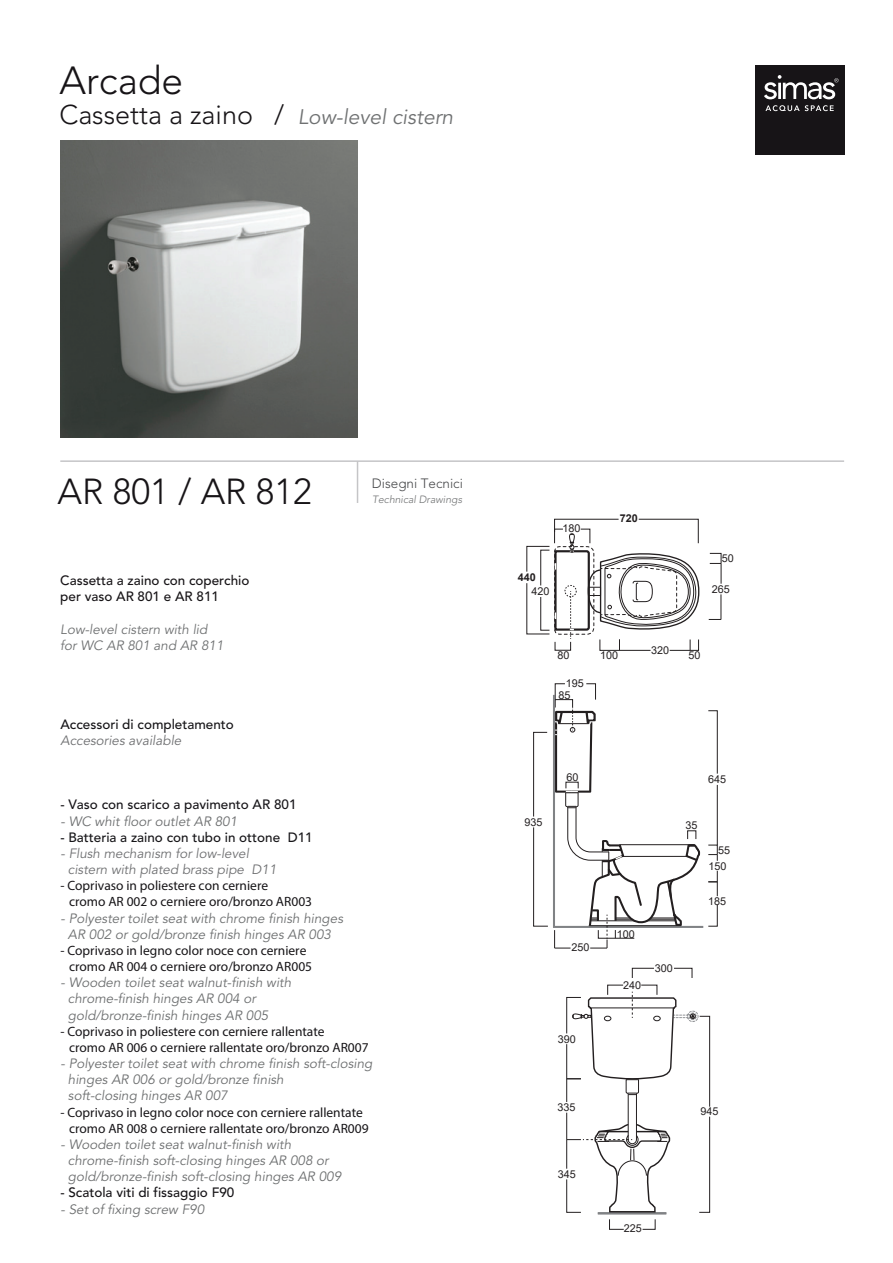
<style>
.page{position:relative;width:893px;height:1263px;background:#fff}
.page>*{position:absolute;margin:0;border:0;box-sizing:border-box;transform-origin:0 0}
.t1{font:300 38.85px "Avenir";color:#171417}
.t2{font:300 35.85px "Avenir";color:#171417}
.t3{font:italic 21px "Avenir";color:#6f7172}
.t4{font:italic 13.5px/16.2px "Avenir";color:#6d6f70}
.t5{font:13.5px/16.2px "Myriad Pro";color:#171518}
.t6{font:italic 13.5px/16.2px "Avenir";color:#6f7072}
.t7{font:500 13.5px "Avenir";color:#161518}
.t8{font:500 13.5px/16.2px "Avenir";color:#171417}
.t9{font:italic 13.5px/16.2px "Avenir";color:#6f7172}
.t10{font:500 13.5px "Avenir";color:#171519}
.t11{font:500 13.5px "Avenir";color:#171518}
.t12{font:300 13.5px "Avenir";color:#47484a}
.t13{font:10.8px "Arial";color:#231f20}
.t14{font:700 10.8px "Arial";color:#231f20}
.t15{font:italic 300 10.5px "Avenir";color:#6f7172}
.s1{font-weight:300;font-style:normal;font-size:27px;color:#171417}
.s2{color:#181518}
</style>
<div class="page">
<svg style="left:674px;top:968px;width:18px;height:10px"></svg>
<svg style="left:632px;top:968px;width:22px;height:10px"></svg>
<svg style="left:709px;top:594px;width:13px;height:26px"></svg>
<svg style="left:709px;top:553px;width:13px;height:31px"></svg>
<svg style="left:533px;top:683px;width:185px;height:266px"></svg>
<hr style="left:717px;top:785px;width:1px;height:60px;background:#231f20">
<svg style="left:526px;top:519px;width:174px;height:132px"></svg>
<svg style="left:566px;top:985px;width:144px;height:245px"></svg>
<hr style="left:357px;top:461px;width:1px;height:42px;background:#c5c5c7">
<div style="left:755px;top:66px;width:89px;height:89px;background:#171417"></div>
<svg style="left:764px;top:75px;width:74px;height:24px"></svg>
<svg style="left:765px;top:105px;width:69px;height:6px"></svg>
<hr style="left:60px;top:460px;width:784px;height:2px;background:#c5c5c7">
<img style="left:60px;top:140px;width:297px;height:297px">
<h1 class="t1" style="left:59px;top:58px;width:125px">Arcade</h1>
<h3 class="t3" style="left:59px;top:104px;width:395px"><span class="s1">Cassetta a zaino /</span> Low-level cistern</h3>
<h2 class="t2" style="left:57px;top:471px;width:256px">AR 801 / AR 812</h2>
<p class="t8" style="left:60px;top:573px;width:191px">Cassetta a zaino con coperchio per vaso AR 801 e AR 811</p>
<p class="t9" style="left:60px;top:621px;width:165px">Low-level cistern with lid for WC AR 801 and AR 811</p>
<p class="t7" style="left:60px;top:716px;width:175px">Accessori di completamento</p>
<p class="t6" style="left:60px;top:732px;width:122px">Accesories available</p>
<p class="t10" style="left:60px;top:797px;width:238px"><span class="s2">-</span> Vaso con scarico a pavimento AR 801</p>
<p class="t4" style="left:60px;top:813px;width:178px">- WC whit floor outlet AR 801</p>
<p class="t7" style="left:60px;top:829px;width:254px">- Batteria a zaino con tubo in ottone D11</p>
<p class="t6" style="left:68px;top:846px;width:210px;text-indent:-7px">- Flush mechanism for low-level cistern with plated brass pipe D11</p>
<p class="t12" style="left:372px;top:476px;width:93px">Disegni Tecnici</p>
<p class="t15" style="left:372px;top:493px;width:92px">Technical Drawings</p>
<p class="t5" style="left:69px;top:877px;width:245px;text-indent:-9px">- Coprivaso in poliestere con cerniere<br>cromo AR 002 o cerniere oro/bronzo AR003</p>
<p class="t4" style="left:60px;top:910px;width:284px;text-align:center">- Polyester toilet seat with chrome finish hinges<br>AR 002 or gold/bronze finish hinges AR 003</p>
<p class="t5" style="left:69px;top:942px;width:245px;text-indent:-9px">- Coprivaso in legno color noce con cerniere cromo AR 004 o cerniere oro/bronzo AR005</p>
<p class="t4" style="left:68px;top:975px;width:225px;text-indent:-7px">- Wooden toilet seat walnut-finish with chrome-finish hinges AR 004 or gold/bronze-finish hinges AR 005</p>
<p class="t5" style="left:69px;top:1023px;width:301px;text-indent:-9px">- Coprivaso in poliestere con cerniere rallentate<br>cromo AR 006 o cerniere rallentate oro/bronzo AR007</p>
<p class="t4" style="left:68px;top:1056px;width:306px;text-indent:-7px">- Polyester toilet seat with chrome finish soft-closing hinges AR 006 or gold/bronze finish<br>soft-closing hinges AR 007</p>
<p class="t5" style="left:69px;top:1104px;width:301px;text-indent:-9px">- Coprivaso in legno color noce con cerniere rallentate cromo AR 008 o cerniere rallentate oro/bronzo AR009</p>
<p class="t4" style="left:68px;top:1137px;width:275px;text-indent:-7px">- Wooden toilet seat walnut-finish with chrome-finish soft-closing hinges AR 008 or gold/bronze-finish soft-closing hinges AR 009</p>
<p class="t11" style="left:60px;top:1185px;width:175px">- Scatola viti di fissaggio F90</p>
<p class="t4" style="left:60px;top:1201px;width:145px">- Set of fixing screw F90</p>
<p class="t13" style="left:562px;top:521px;width:20px">180</p>
<p class="t14" style="left:518px;top:570px;width:20px">440</p>
<p class="t13" style="left:532px;top:584px;width:20px">420</p>
<p class="t14" style="left:620px;top:511px;width:20px">720</p>
<p class="t13" style="left:722px;top:551px;width:14px">50</p>
<p class="t13" style="left:712px;top:582px;width:20px">265</p>
<p class="t13" style="left:557px;top:648px;width:14px">80</p>
<p class="t13" style="left:566px;top:676px;width:20px">195</p>
<p class="t13" style="left:558px;top:687px;width:14px">85</p>
<p class="t13" style="left:651px;top:643px;width:20px">320</p>
<p class="t13" style="left:600px;top:648px;width:20px">100</p>
<p class="t13" style="left:688px;top:648px;width:14px">50</p>
<p class="t13" style="left:524px;top:815px;width:20px">935</p>
<p class="t13" style="left:566px;top:770px;width:14px">60</p>
<p class="t13" style="left:572px;top:940px;width:20px">250</p>
<p class="t13" style="left:558px;top:1031px;width:20px">390</p>
<p class="t13" style="left:557px;top:1100px;width:20px">335</p>
<p class="t13" style="left:558px;top:1167px;width:20px">345</p>
<p class="t13" style="left:708px;top:772px;width:20px">645</p>
<p class="t13" style="left:617px;top:926px;width:20px">100</p>
<p class="t13" style="left:623px;top:977px;width:20px">240</p>
<p class="t13" style="left:686px;top:818px;width:14px">35</p>
<p class="t13" style="left:718px;top:843px;width:14px">55</p>
<p class="t13" style="left:708px;top:859px;width:20px">150</p>
<p class="t13" style="left:708px;top:893px;width:20px">185</p>
<p class="t13" style="left:655px;top:961px;width:20px">300</p>
<p class="t13" style="left:624px;top:1221px;width:20px">225</p>
<p class="t13" style="left:701px;top:1104px;width:20px">945</p>
</div>
